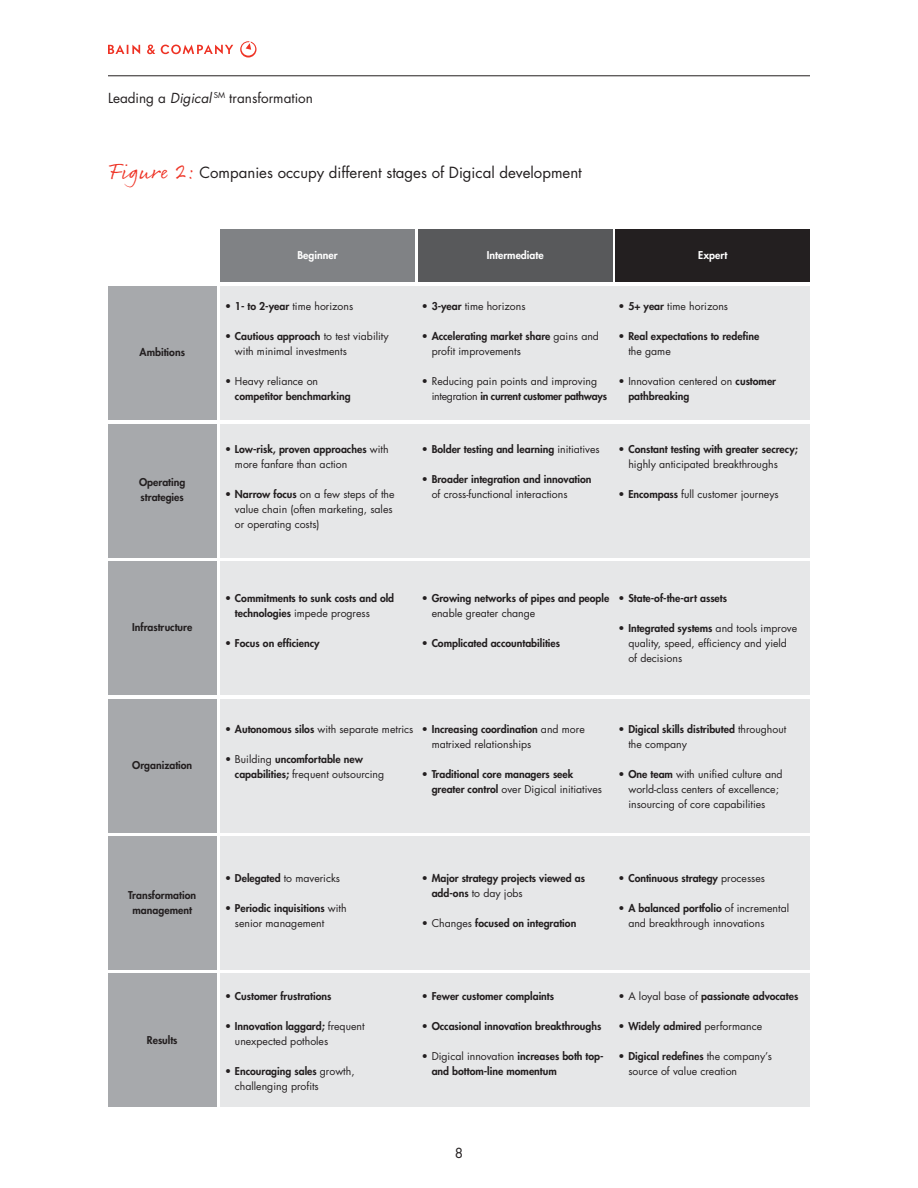
<style>
.page{position:relative;width:918px;height:1188px;background:#fff}
.page>*{position:absolute;margin:0;border:0;box-sizing:border-box;transform-origin:0 0}
.t1{font:15px "Futura";color:#231f20}
.t2{font:13.5px "Futura";color:#231f20}
.t3{font:10.5px/15px "Futura";color:#231f20}
.t4{font:800 10.5px/15px "Futura";color:#231f20}
.t5{font:800 10.5px "Futura";color:#fff}
.s1{font-style:italic}
.s2{font-family:"Rollerscript Rough";font-size:22.5px;color:#ee3224}
.s3{font-weight:800}
.s4{font-weight:400}
</style>
<div class="page">
<svg style="left:108px;top:45px;width:32px;height:9px"></svg>
<svg style="left:147px;top:45px;width:8px;height:9px"></svg>
<svg style="left:161px;top:45px;width:72px;height:9px"></svg>
<svg style="left:240px;top:41px;width:16px;height:17px"></svg>
<hr style="left:108px;top:76px;width:702px;height:1px;background:#231f20">
<div style="left:220px;top:230px;width:195px;height:52px;background:#808285"></div>
<div style="left:418px;top:230px;width:194px;height:52px;background:#58595b"></div>
<div style="left:616px;top:230px;width:194px;height:52px;background:#231f20"></div>
<div style="left:220px;top:286px;width:590px;height:134px;background:#e6e7e8"></div>
<div style="left:108px;top:286px;width:108px;height:134px;background:#a7a9ac"></div>
<div style="left:220px;top:424px;width:590px;height:134px;background:#e6e7e8"></div>
<div style="left:108px;top:424px;width:108px;height:134px;background:#a7a9ac"></div>
<div style="left:220px;top:561px;width:590px;height:134px;background:#e6e7e8"></div>
<div style="left:108px;top:561px;width:108px;height:134px;background:#a7a9ac"></div>
<div style="left:220px;top:699px;width:590px;height:134px;background:#e6e7e8"></div>
<div style="left:108px;top:699px;width:108px;height:134px;background:#a7a9ac"></div>
<div style="left:220px;top:836px;width:590px;height:134px;background:#e6e7e8"></div>
<div style="left:108px;top:836px;width:108px;height:134px;background:#a7a9ac"></div>
<div style="left:220px;top:974px;width:590px;height:133px;background:#e6e7e8"></div>
<div style="left:108px;top:974px;width:108px;height:133px;background:#a7a9ac"></div>
<p class="t2" style="left:108px;top:92px;width:206px">Leading a <span class="s1">Digical</span> <sup>SM</sup> transformation</p>
<h1 class="t1" style="left:108px;top:166px;width:475px"><span class="s2">Figure 2:</span> Companies occupy different stages of Digical development</h1>
<p class="t4" style="left:140px;top:346px;width:47px">Ambitions</p>
<p class="t4" style="left:139px;top:476px;width:48px">Operating strategies</p>
<p class="t4" style="left:132px;top:621px;width:62px">Infrastructure</p>
<p class="t4" style="left:132px;top:758px;width:62px">Organization</p>
<p class="t4" style="left:128px;top:888px;width:69px;text-align:center">Transformation management</p>
<p class="t4" style="left:147px;top:1033px;width:32px">Results</p>
<p class="t5" style="left:297px;top:250px;width:42px">Beginner</p>
<p class="t5" style="left:487px;top:250px;width:58px">Intermediate</p>
<p class="t5" style="left:698px;top:250px;width:31px">Expert</p>
<p class="t3" style="left:225px;top:300px;width:130px"><span class="s3">• 1- to 2-year</span> time horizons</p>
<p class="t3" style="left:235px;top:330px;width:155px;text-indent:-10px"><span class="s3">• Cautious approach</span> to test viability with minimal investments</p>
<p class="t3" style="left:225px;top:375px;width:95px">• Heavy reliance on</p>
<p class="t4" style="left:235px;top:389px;width:117px">competitor benchmarking</p>
<p class="t3" style="left:422px;top:300px;width:105px"><span class="s3">• 3-year</span> time horizons</p>
<p class="t3" style="left:432px;top:330px;width:169px;text-indent:-10px"><span class="s3">• Accelerating market share</span> gains and profit improvements</p>
<p class="t3" style="left:432px;top:375px;width:177px;text-indent:-10px"><span class="s3">•</span> Reducing pain points and improving integration <span class="s3">in current customer pathways</span></p>
<p class="t3" style="left:618px;top:300px;width:111px"><span class="s3">• 5+ year</span> time horizons</p>
<p class="t4" style="left:618px;top:329px;width:143px">• Real expectations to redefine</p>
<p class="t3" style="left:628px;top:345px;width:44px">the game</p>
<p class="t3" style="left:628px;top:375px;width:149px;text-indent:-10px">• Innovation centered on <span class="s3">customer pathbreaking</span></p>
<p class="t4" style="left:235px;top:443px;width:155px;text-indent:-10px">• Low-risk, proven approaches <span class="s4">with more fanfare than action</span></p>
<p class="t3" style="left:235px;top:488px;width:161px;text-indent:-10px"><span class="s3">• Narrow focus</span> on a few steps of the value chain (often marketing, sales or operating costs)</p>
<p class="t4" style="left:422px;top:443px;width:179px">• Bolder testing and learning <span class="s4">initiatives</span></p>
<p class="t4" style="left:422px;top:473px;width:171px">• Broader integration and innovation</p>
<p class="t3" style="left:432px;top:488px;width:137px">of cross-functional interactions</p>
<p class="t4" style="left:618px;top:443px;width:181px">• Constant testing with greater secrecy;</p>
<p class="t3" style="left:628px;top:458px;width:151px">highly anticipated breakthroughs</p>
<p class="t3" style="left:618px;top:488px;width:162px"><span class="s3">• Encompass</span> full customer journeys</p>
<p class="t4" style="left:235px;top:592px;width:161px;text-indent:-10px">• Commitments to sunk costs and old technologies <span class="s4">impede progress</span></p>
<p class="t4" style="left:225px;top:637px;width:96px">• Focus on efficiency</p>
<p class="t4" style="left:422px;top:592px;width:189px">• Growing networks of pipes and people</p>
<p class="t3" style="left:432px;top:607px;width:105px">enable greater change</p>
<p class="t4" style="left:422px;top:637px;width:140px">• Complicated accountabilities</p>
<p class="t4" style="left:618px;top:592px;width:110px">• State-of-the-art assets</p>
<p class="t3" style="left:628px;top:622px;width:170px;text-indent:-10px"><span class="s3">• Integrated systems</span> and tools improve quality, speed, efficiency and yield of decisions</p>
<p class="t3" style="left:225px;top:722px;width:190px"><span class="s3">• Autonomous silos</span> with separate metrics</p>
<p class="t4" style="left:235px;top:752px;width:151px;text-indent:-10px"><span class="s4">• Building</span> uncomfortable new capabilities; <span class="s4">frequent outsourcing</span></p>
<p class="t3" style="left:432px;top:722px;width:155px;text-indent:-10px"><span class="s3">• Increasing coordination</span> and more matrixed relationships</p>
<p class="t4" style="left:432px;top:767px;width:172px;text-indent:-10px">• Traditional core managers seek greater control <span class="s4">over Digical initiatives</span></p>
<p class="t4" style="left:628px;top:722px;width:159px;text-indent:-10px">• Digical skills distributed <span class="s4">throughout the company</span></p>
<p class="t3" style="left:628px;top:767px;width:156px;text-indent:-10px"><span class="s3">• One team</span> with unified culture and world-class centers of excellence; insourcing of core capabilities</p>
<p class="t3" style="left:225px;top:871px;width:117px"><span class="s3">• Delegated</span> to mavericks</p>
<p class="t4" style="left:235px;top:901px;width:113px;text-indent:-10px">• Periodic inquisitions <span class="s4">with senior management</span></p>
<p class="t4" style="left:225px;top:989px;width:108px">• Customer frustrations</p>
<p class="t3" style="left:235px;top:1020px;width:131px;text-indent:-10px"><span class="s3">• Innovation laggard;</span> frequent unexpected potholes</p>
<p class="t3" style="left:235px;top:1065px;width:121px;text-indent:-10px"><span class="s3">• Encouraging sales</span> growth, challenging profits</p>
<p class="t4" style="left:432px;top:871px;width:155px;text-indent:-10px">• Major strategy projects viewed as add-ons <span class="s4">to day jobs</span></p>
<p class="t4" style="left:422px;top:916px;width:156px"><span class="s4">• Changes</span> focused on integration</p>
<p class="t4" style="left:618px;top:871px;width:148px">• Continuous strategy <span class="s4">processes</span></p>
<p class="t3" style="left:628px;top:901px;width:162px;text-indent:-10px"><span class="s3">• A balanced portfolio</span> of incremental and breakthrough innovations</p>
<p class="t4" style="left:422px;top:989px;width:134px">• Fewer customer complaints</p>
<p class="t4" style="left:422px;top:1019px;width:181px">• Occasional innovation breakthroughs</p>
<p class="t4" style="left:432px;top:1049px;width:173px;text-indent:-10px">• <span class="s4">Digical innovation</span> increases both top&shy;and bottom-line momentum</p>
<p class="t4" style="left:618px;top:989px;width:181px"><span class="s4">• A loyal base of</span> passionate advocates</p>
<p class="t4" style="left:618px;top:1019px;width:145px">• Widely admired <span class="s4">performance</span></p>
<p class="t3" style="left:628px;top:1050px;width:145px;text-indent:-10px"><span class="s3">• Digical redefines</span> the company’s source of value creation</p>
<p class="t2" style="left:455px;top:1147px;width:10px">8</p>
</div>
